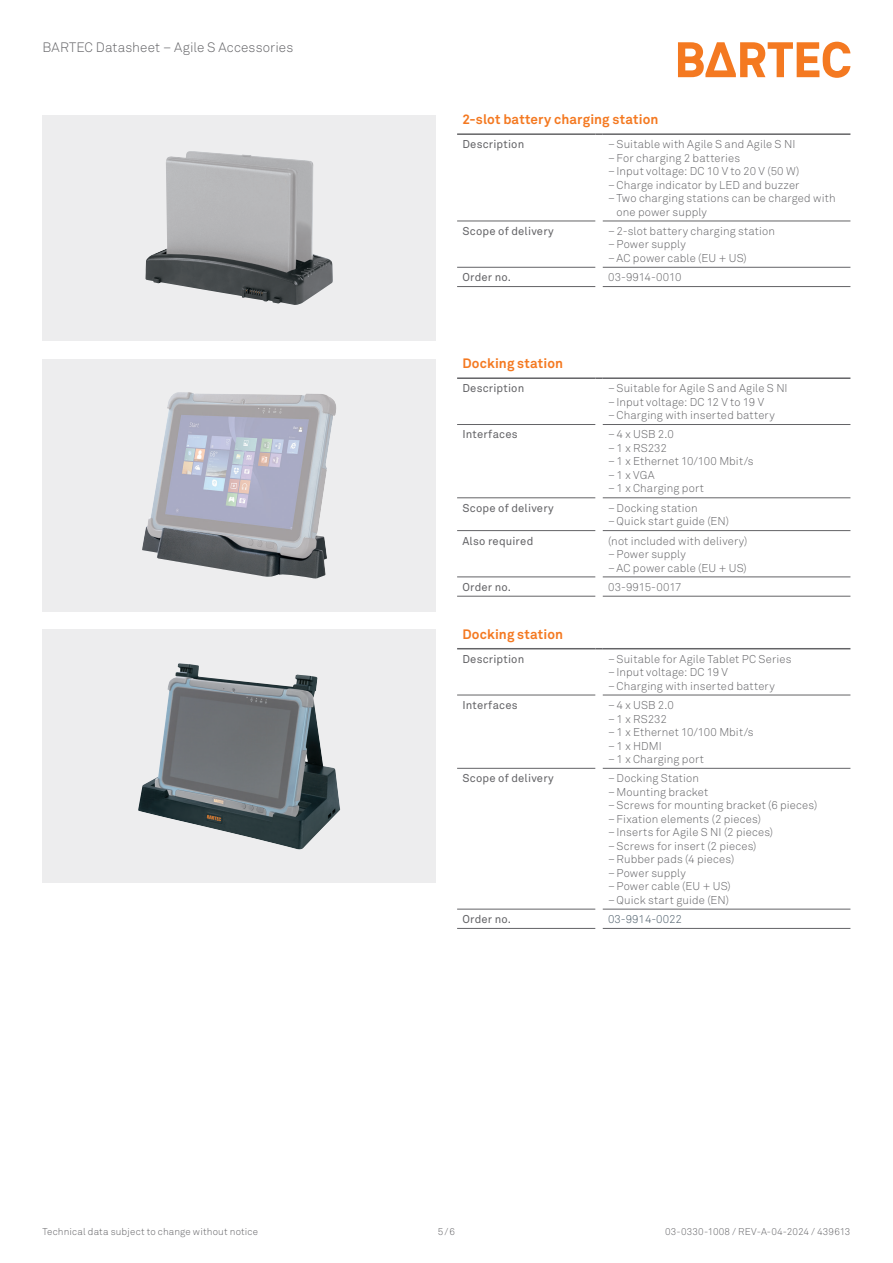
<style>
.page{position:relative;width:893px;height:1263px;background:#fff}
.page>*{position:absolute;margin:0;border:0;box-sizing:border-box;transform-origin:0 0}
.Tab_01_Headline_9{font:700 13.5px "Akkurat Pro";letter-spacing:.01em;color:#f47921}
.t1{font:300 13.5px "Akkurat Pro";letter-spacing:.01em;color:#636366}
.Paragraph_Style_1{font:300 11.25px/13.5px "Akkurat Pro";letter-spacing:.01em;color:#636366}
.Tab_03_Copy_Legend_7_5{font:11.25px "Akkurat Pro";letter-spacing:.015em;color:#636366}
.Paragraph_Style_1-2{font:300 11.25px "Akkurat Pro";letter-spacing:-.015em;color:#636366}
.Tab_03_Copy_7_5{font:300 11.25px "Akkurat Pro";letter-spacing:-.015em;color:#636366}
.t2{font:300 11.25px "Akkurat Pro";color:#475865}
.t3{font:300 9.75px "Akkurat Pro";letter-spacing:.015em;color:#636366}
</style>
<div class="page">
<div style="left:43px;top:115px;width:393px;height:226px;background:#ededee"></div>
<div style="left:43px;top:359px;width:393px;height:253px;background:#ededee"></div>
<div style="left:43px;top:630px;width:393px;height:253px;background:#ededee"></div>
<hr style="left:603px;top:133px;width:247px;height:2px;background:#636366">
<hr style="left:603px;top:221px;width:247px;height:1px;background:#636366">
<hr style="left:603px;top:267px;width:247px;height:1px;background:#636366">
<hr style="left:603px;top:286px;width:247px;height:1px;background:#636366">
<svg style="left:457px;top:133px;width:146px;height:154px"></svg>
<hr style="left:457px;top:596px;width:138px;height:1px;background:#636366">
<hr style="left:603px;top:377px;width:247px;height:2px;background:#636366">
<hr style="left:603px;top:424px;width:247px;height:1px;background:#636366">
<hr style="left:603px;top:497px;width:247px;height:1px;background:#636366">
<hr style="left:603px;top:530px;width:247px;height:1px;background:#636366">
<hr style="left:603px;top:576px;width:247px;height:1px;background:#636366">
<hr style="left:603px;top:596px;width:247px;height:1px;background:#636366">
<svg style="left:457px;top:377px;width:146px;height:219px"></svg>
<hr style="left:457px;top:928px;width:138px;height:1px;background:#636366">
<hr style="left:603px;top:648px;width:247px;height:1px;background:#636366">
<hr style="left:603px;top:695px;width:247px;height:1px;background:#636366">
<hr style="left:603px;top:768px;width:247px;height:1px;background:#636366">
<hr style="left:603px;top:909px;width:247px;height:1px;background:#636366">
<hr style="left:603px;top:928px;width:247px;height:1px;background:#636366">
<svg style="left:457px;top:648px;width:146px;height:280px"></svg>
<img style="left:142px;top:392px;width:194px;height:186px">
<img style="left:138px;top:663px;width:202px;height:186px">
<img style="left:145px;top:151px;width:188px;height:154px">
<svg style="left:678px;top:42px;width:172px;height:36px"></svg>
<p class="t1" style="left:43px;top:39px;width:252px">BARTEC Datasheet – Agile S Accessories</p>
<p class="Tab_01_Headline_9" style="left:462px;top:111px;width:198px">2-slot battery charging station</p>
<p class="Tab_03_Copy_Legend_7_5" style="left:462px;top:138px;width:63px">Description</p>
<p class="Paragraph_Style_1" style="left:608px;top:137px;width:189px">–Suitable with Agile S and Agile S NI</p>
<p class="Paragraph_Style_1" style="left:608px;top:151px;width:134px">–For charging 2 batteries</p>
<p class="Paragraph_Style_1" style="left:608px;top:164px;width:193px">–Input voltage: DC 10 V to 20 V (50 W)</p>
<p class="Paragraph_Style_1" style="left:608px;top:178px;width:193px">–Charge indicator by LED and buzzer</p>
<p class="Paragraph_Style_1" style="left:617px;top:191px;width:221px;text-indent:-9px">–Two charging stations can be charged with one power supply</p>
<p class="Tab_03_Copy_Legend_7_5" style="left:462px;top:224px;width:93px">Scope of delivery</p>
<p class="Paragraph_Style_1" style="left:608px;top:224px;width:168px">–2-slot battery charging station</p>
<p class="Paragraph_Style_1" style="left:608px;top:238px;width:79px">–Power supply</p>
<p class="Paragraph_Style_1" style="left:608px;top:251px;width:140px">–AC power cable (EU + US)</p>
<p class="Tab_03_Copy_Legend_7_5" style="left:462px;top:271px;width:50px">Order no.</p>
<p class="Paragraph_Style_1-2" style="left:608px;top:271px;width:75px">03-9914-0010</p>
<p class="Tab_01_Headline_9" style="left:462px;top:355px;width:102px">Docking station</p>
<p class="Tab_03_Copy_Legend_7_5" style="left:462px;top:382px;width:63px">Description</p>
<p class="Paragraph_Style_1" style="left:608px;top:381px;width:181px">–Suitable for Agile S and Agile S NI</p>
<p class="Paragraph_Style_1" style="left:608px;top:395px;width:158px">–Input voltage: DC 12 V to 19 V</p>
<p class="Paragraph_Style_1" style="left:608px;top:408px;width:168px">–Charging with inserted battery</p>
<p class="Tab_03_Copy_Legend_7_5" style="left:462px;top:428px;width:57px">Interfaces</p>
<p class="Paragraph_Style_1" style="left:608px;top:428px;width:67px">–4 x USB 2.0</p>
<p class="Paragraph_Style_1" style="left:608px;top:441px;width:60px">–1 x RS232</p>
<p class="Paragraph_Style_1" style="left:608px;top:455px;width:147px">–1 x Ethernet 10/100 Mbit/s</p>
<p class="Paragraph_Style_1" style="left:608px;top:468px;width:48px">–1 x VGA</p>
<p class="Paragraph_Style_1" style="left:608px;top:482px;width:97px">–1 x Charging port</p>
<p class="Tab_03_Copy_Legend_7_5" style="left:462px;top:501px;width:93px">Scope of delivery</p>
<p class="Paragraph_Style_1" style="left:608px;top:501px;width:91px">–Docking station</p>
<p class="Paragraph_Style_1" style="left:608px;top:515px;width:123px">–Quick start guide (EN)</p>
<p class="Tab_03_Copy_Legend_7_5" style="left:462px;top:534px;width:72px">Also required</p>
<p class="Paragraph_Style_1" style="left:608px;top:534px;width:141px">(not included with delivery)</p>
<p class="Paragraph_Style_1" style="left:608px;top:547px;width:79px">–Power supply</p>
<p class="Paragraph_Style_1" style="left:608px;top:561px;width:140px">–AC power cable (EU + US)</p>
<p class="Tab_03_Copy_Legend_7_5" style="left:462px;top:580px;width:50px">Order no.</p>
<p class="Tab_03_Copy_7_5" style="left:608px;top:580px;width:75px">03-9915-0017</p>
<p class="Tab_01_Headline_9" style="left:462px;top:626px;width:102px">Docking station</p>
<p class="Tab_03_Copy_Legend_7_5" style="left:462px;top:652px;width:63px">Description</p>
<p class="Paragraph_Style_1" style="left:608px;top:652px;width:185px">–Suitable for Agile Tablet PC Series</p>
<p class="Paragraph_Style_1" style="left:608px;top:665px;width:121px">–Input voltage: DC 19 V</p>
<p class="Paragraph_Style_1" style="left:608px;top:679px;width:168px">–Charging with inserted battery</p>
<p class="Tab_03_Copy_Legend_7_5" style="left:462px;top:698px;width:57px">Interfaces</p>
<p class="Paragraph_Style_1" style="left:608px;top:698px;width:67px">–4 x USB 2.0</p>
<p class="Paragraph_Style_1" style="left:608px;top:712px;width:60px">–1 x RS232</p>
<p class="Paragraph_Style_1" style="left:608px;top:725px;width:147px">–1 x Ethernet 10/100 Mbit/s</p>
<p class="Paragraph_Style_1" style="left:608px;top:739px;width:55px">–1 x HDMI</p>
<p class="Paragraph_Style_1" style="left:608px;top:752px;width:97px">–1 x Charging port</p>
<p class="Tab_03_Copy_Legend_7_5" style="left:462px;top:772px;width:93px">Scope of delivery</p>
<p class="Paragraph_Style_1" style="left:608px;top:772px;width:92px">–Docking Station</p>
<p class="Paragraph_Style_1" style="left:608px;top:785px;width:102px">–Mounting bracket</p>
<p class="Paragraph_Style_1" style="left:608px;top:799px;width:211px">–Screws for mounting bracket (6 pieces)</p>
<p class="Paragraph_Style_1" style="left:608px;top:812px;width:154px">–Fixation elements (2 pieces)</p>
<p class="Paragraph_Style_1" style="left:608px;top:826px;width:167px">–Inserts for Agile S NI (2 pieces)</p>
<p class="Paragraph_Style_1" style="left:608px;top:839px;width:150px">–Screws for insert (2 pieces)</p>
<p class="Paragraph_Style_1" style="left:608px;top:853px;width:128px">–Rubber pads (4 pieces)</p>
<p class="Paragraph_Style_1" style="left:608px;top:866px;width:79px">–Power supply</p>
<p class="Paragraph_Style_1" style="left:608px;top:880px;width:124px">–Power cable (EU + US)</p>
<p class="Paragraph_Style_1" style="left:608px;top:893px;width:123px">–Quick start guide (EN)</p>
<p class="Tab_03_Copy_Legend_7_5" style="left:462px;top:912px;width:50px">Order no.</p>
<p class="t2" style="left:608px;top:912px;width:75px">03-9914-0022</p>
<p class="t3" style="left:43px;top:1226px;width:217px">Technical data subject to change without notice</p>
<p class="t3" style="left:438px;top:1226px;width:19px">5/6</p>
<p class="t3" style="left:665px;top:1226px;width:187px">03-0330-1008 / REV-A-04-2024 / 439613</p>
</div>
